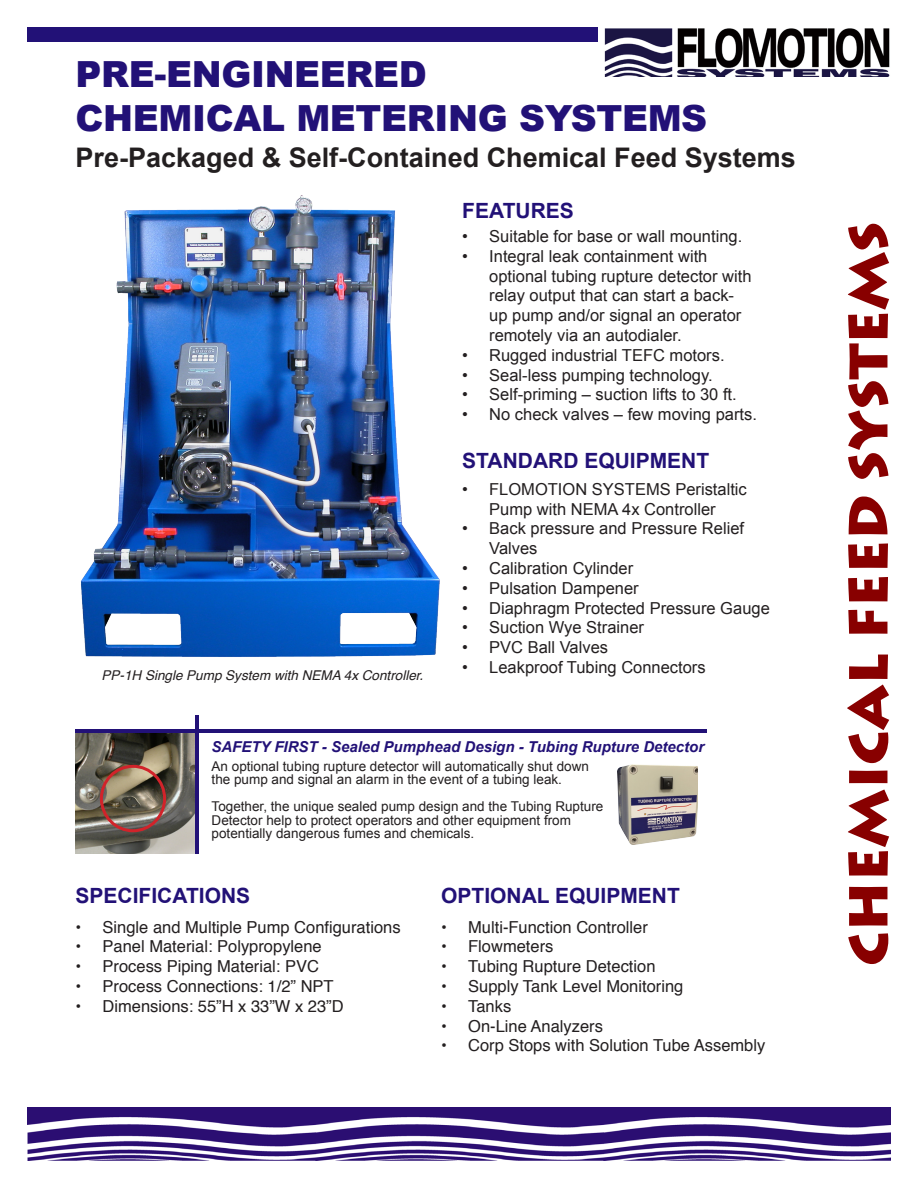
<style>
.page{position:relative;width:918px;height:1188px;background:#fff}
.page>*{position:absolute;margin:0;border:0;box-sizing:border-box;transform-origin:0 0}
.t1{font:700 54px "Lithograph";color:#800}
.t2{font:900 36px "Arial";letter-spacing:-.01em;color:#217}
.t3{font:700 27px "Arial";color:#231f20}
.t4{font:700 21px "Arial";color:#217}
.t5{font:16.5px/19.8px "Arial";color:#231f20}
.t6{font:16.5px "Helvetica";color:#231f20}
.t7{font:italic 700 15px "Arial";color:#217}
.t8{font:13.5px/13.5px "Arial";color:#231f20}
.t9{font:italic 13.5px "Helvetica";color:#231f20}
</style>
<div class="page">
<img style="left:27px;top:1107px;width:864px;height:54px">
<img style="left:604px;top:28px;width:286px;height:48px">
<div style="left:27px;top:27px;width:570px;height:14px;background:#217"></div>
<img style="left:76px;top:733px;width:119px;height:121px">
<hr style="left:76px;top:730px;width:631px;height:3px;background:#217">
<hr style="left:195px;top:715px;width:3px;height:139px;background:#217">
<div style="left:100px;top:765px;width:66px;height:67px;border:3px solid #d1232a;border-radius:50%"></div>
<img style="left:617px;top:764px;width:80px;height:80px">
<img style="left:81px;top:195px;width:359px;height:462px">
<p class="t2" style="left:76px;top:48px;width:353px">PRE-ENGINEERED</p>
<p class="t2" style="left:76px;top:92px;width:633px">CHEMICAL METERING SYSTEMS</p>
<p class="t3" style="left:76px;top:139px;width:722px">Pre-Packaged &amp; Self-Contained Chemical Feed Systems</p>
<p class="t4" style="left:462px;top:197px;width:113px">FEATURES</p>
<p class="t9" style="left:102px;top:664px;width:323px">PP-1H Single Pump System with NEMA 4x Controller.</p>
<p class="t5" style="left:462px;top:227px;width:282px">• Suitable for base or wall mounting.</p>
<p class="t5" style="left:489px;top:246px;width:264px;text-indent:-27px">• Integral leak containment with optional tubing rupture detector with relay output that can start a back&shy;up pump and/or signal an operator remotely via an autodialer.</p>
<p class="t5" style="left:462px;top:345px;width:264px">• Rugged industrial TEFC motors.</p>
<p class="t5" style="left:462px;top:365px;width:252px">• Seal-less pumping technology.</p>
<p class="t5" style="left:462px;top:385px;width:276px">• Self-priming – suction lifts to 30 ft.</p>
<p class="t5" style="left:462px;top:405px;width:296px">• No check valves – few moving parts.</p>
<p class="t4" style="left:462px;top:447px;width:248px">STANDARD EQUIPMENT</p>
<p class="t5" style="left:462px;top:479px;width:286px;text-align:center">• FLOMOTION SYSTEMS Peristaltic<br>Pump with NEMA 4x Controller</p>
<p class="t5" style="left:489px;top:519px;width:256px;text-indent:-27px">• Back pressure and Pressure Relief<br>Valves</p>
<p class="t5" style="left:462px;top:558px;width:172px">• Calibration Cylinder</p>
<p class="t5" style="left:462px;top:578px;width:178px">• Pulsation Dampener</p>
<p class="t5" style="left:462px;top:598px;width:309px">• Diaphragm Protected Pressure Gauge</p>
<p class="t5" style="left:462px;top:618px;width:183px">• Suction Wye Strainer</p>
<p class="t5" style="left:462px;top:638px;width:147px">• PVC Ball Valves</p>
<p class="t5" style="left:462px;top:657px;width:245px">• Leakproof Tubing Connectors</p>
<p class="t7" style="left:211px;top:737px;width:494px">SAFETY FIRST - Sealed Pumphead Design - Tubing Rupture Detector</p>
<p class="t8" style="left:212px;top:759px;width:379px">An optional tubing rupture detector will automatically shut down the pump and signal an alarm in the event of a tubing leak.</p>
<p class="t8" style="left:212px;top:800px;width:393px">Together, the unique sealed pump design and the Tubing Rupture<br>Detector help to protect operators and other equipment from potentially dangerous fumes and chemicals.</p>
<p class="t4" style="left:76px;top:882px;width:176px">SPECIFICATIONS</p>
<p class="t6" style="left:76px;top:914px;width:327px">• Single and Multiple Pump Configurations</p>
<p class="t6" style="left:76px;top:934px;width:248px">• Panel Material: Polypropylene</p>
<p class="t6" style="left:76px;top:954px;width:245px">• Process Piping Material: PVC</p>
<p class="t6" style="left:76px;top:973px;width:260px">• Process Connections: 1/2” NPT</p>
<p class="t6" style="left:76px;top:993px;width:270px">• Dimensions: 55”H x 33”W x 23”D</p>
<p class="t4" style="left:441px;top:882px;width:240px">OPTIONAL EQUIPMENT</p>
<p class="t6" style="left:441px;top:914px;width:208px">• Multi-Function Controller</p>
<p class="t6" style="left:441px;top:934px;width:114px">• Flowmeters</p>
<p class="t6" style="left:441px;top:954px;width:216px">• Tubing Rupture Detection</p>
<p class="t6" style="left:441px;top:973px;width:244px">• Supply Tank Level Monitoring</p>
<p class="t6" style="left:441px;top:993px;width:72px">• Tanks</p>
<p class="t6" style="left:441px;top:1013px;width:163px">• On-Line Analyzers</p>
<p class="t6" style="left:441px;top:1033px;width:326px">• Corp Stops with Solution Tube Assembly</p>
<p class="t1" style="left:835px;top:966px;width:746px;rotate:-90deg">CHEMICAL FEED SYSTEMS</p>
</div>
